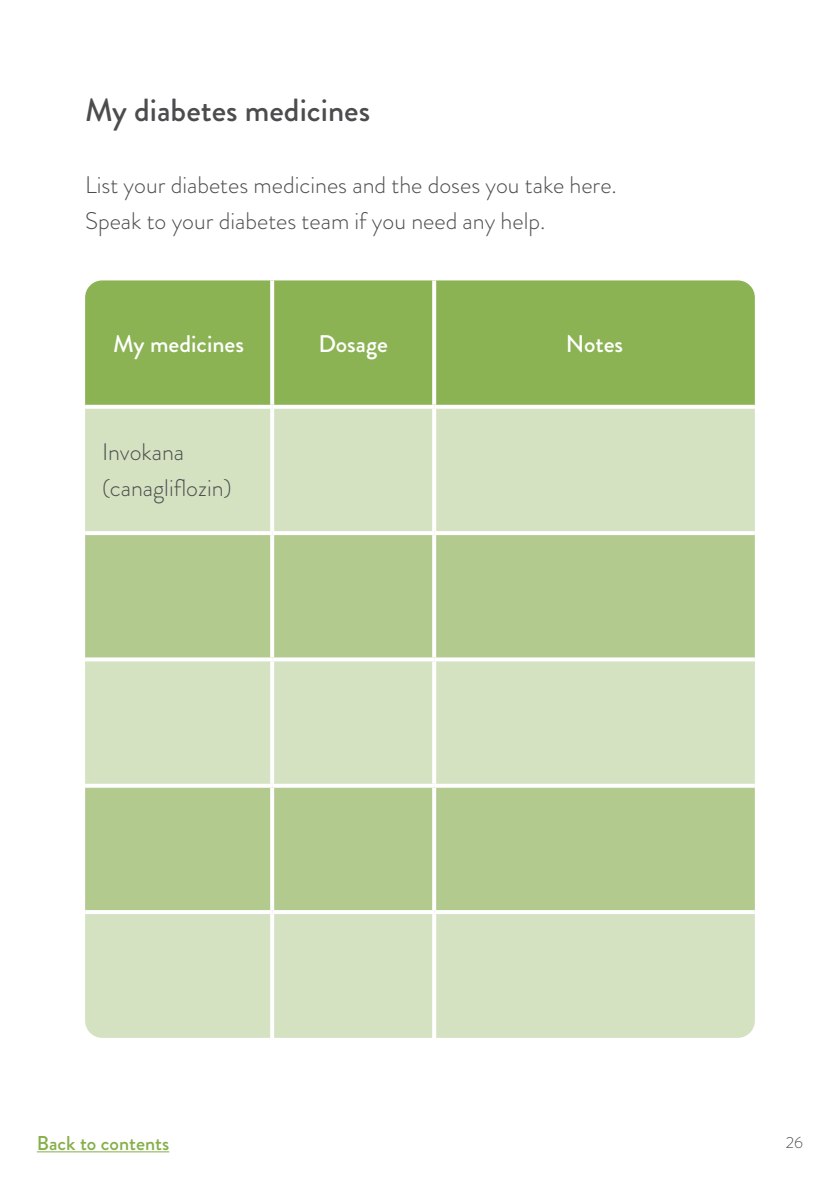
<style>
.page{position:relative;width:840px;height:1191px;background:#fff}
.page>*{position:absolute;margin:0;border:0;box-sizing:border-box;transform-origin:0 0}
.Heading_3{font:500 32px "Brandon Grotesque";color:#4b4c4d}
.t1{font:300 24px/36px "Brandon Grotesque";color:#4b4c4d}
.Body_text{font:500 24px "Brandon Grotesque";color:#fff}
.Back_to_contents{font:500 20px "Brandon Grotesque";color:#85af4a}
.t2{font:300 16px "Brandon Grotesque";color:#4b4c4d}
</style>
<div class="page">
<div style="left:85px;top:914px;width:669px;height:123px;background:#d4e2c2"></div>
<div style="left:85px;top:280px;width:669px;height:125px;background:#8bb354"></div>
<div style="left:85px;top:409px;width:669px;height:122px;background:#d4e2c2"></div>
<svg style="left:85px;top:535px;width:669px;height:375px;background:#bdd29f"></svg>
<svg style="left:270px;top:280px;width:4px;height:125px"></svg>
<svg style="left:432px;top:280px;width:4px;height:125px"></svg>
<hr style="left:270px;top:409px;width:4px;height:122px;background:#fff">
<hr style="left:432px;top:409px;width:4px;height:122px;background:#fff">
<svg style="left:270px;top:535px;width:4px;height:122px"></svg>
<svg style="left:432px;top:535px;width:4px;height:122px"></svg>
<hr style="left:270px;top:661px;width:4px;height:122px;background:#fff">
<hr style="left:432px;top:661px;width:4px;height:122px;background:#fff">
<svg style="left:270px;top:787px;width:4px;height:123px"></svg>
<svg style="left:432px;top:787px;width:4px;height:123px"></svg>
<svg style="left:85px;top:405px;width:187px;height:4px"></svg>
<svg style="left:272px;top:405px;width:162px;height:4px"></svg>
<svg style="left:434px;top:405px;width:320px;height:4px"></svg>
<svg style="left:85px;top:657px;width:187px;height:4px"></svg>
<svg style="left:272px;top:657px;width:162px;height:4px"></svg>
<svg style="left:434px;top:657px;width:320px;height:4px"></svg>
<svg style="left:85px;top:783px;width:187px;height:4px"></svg>
<svg style="left:272px;top:783px;width:162px;height:4px"></svg>
<svg style="left:434px;top:783px;width:320px;height:4px"></svg>
<hr style="left:270px;top:914px;width:4px;height:124px;background:#fff">
<hr style="left:432px;top:914px;width:4px;height:124px;background:#fff">
<hr style="left:37px;top:1151px;width:132px;height:1px;background:#85af4a">
<p class="Heading_3" style="left:85px;top:88px;width:286px">My diabetes medicines</p>
<p class="t1" style="left:85px;top:167px;width:533px">List your diabetes medicines and the doses you take here.<br>Speak to your diabetes team if you need any help.</p>
<p class="Body_text" style="left:113px;top:327px;width:132px">My medicines</p>
<p class="Body_text" style="left:318px;top:327px;width:71px">Dosage</p>
<p class="Body_text" style="left:565px;top:327px;width:59px">Notes</p>
<p class="t1" style="left:102px;top:434px;width:131px">Invokana (canagliflozin)</p>
<p class="Back_to_contents" style="left:37px;top:1129px;width:134px">Back to contents</p>
<p class="t2" style="left:785px;top:1132px;width:19px">26</p>
</div>
